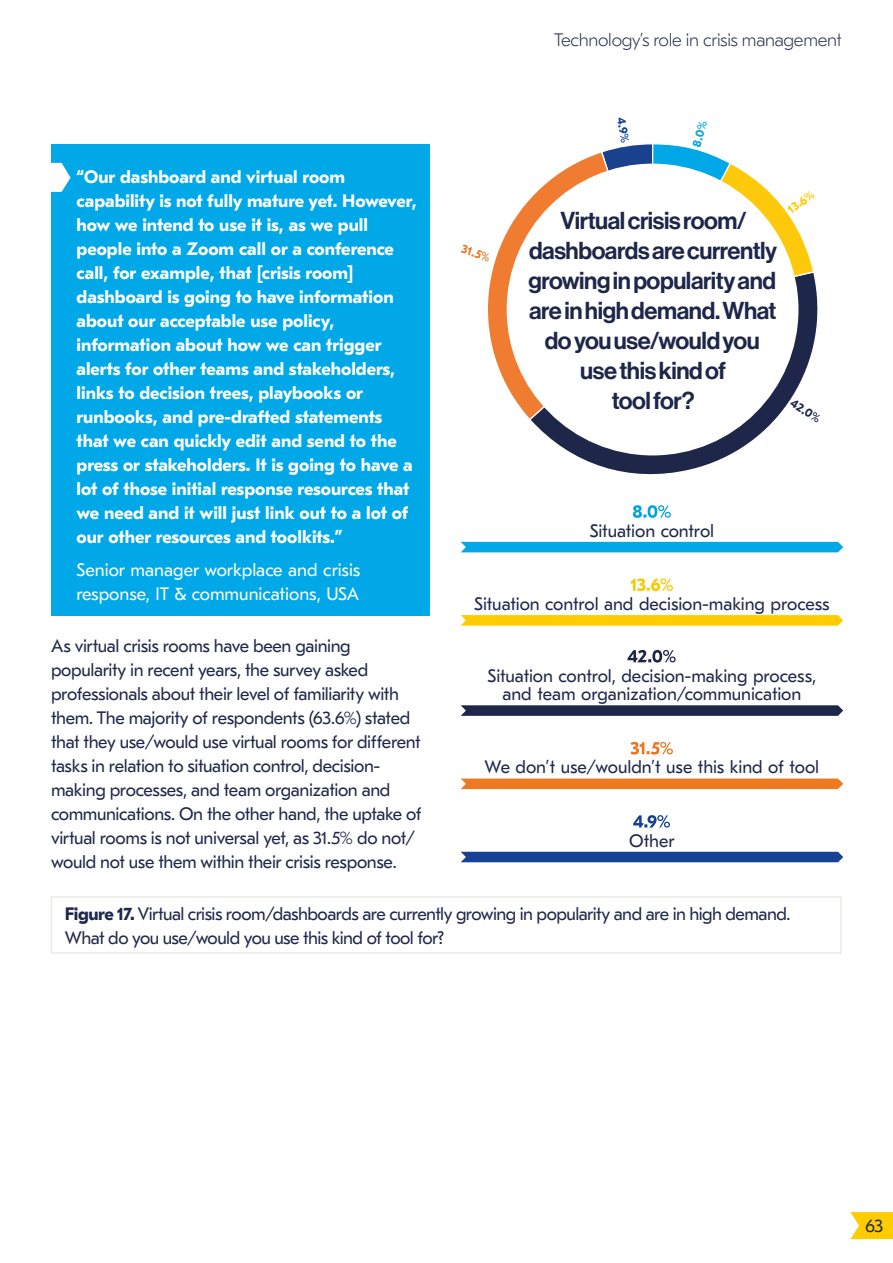
<style>
.page{position:relative;width:893px;height:1263px;background:#fff}
.page>*{position:absolute;margin:0;border:0;box-sizing:border-box;transform-origin:0 0}
.t1{font:24px/30px "Neue Haas Display Mediu";letter-spacing:-.015em;color:#1e2749;text-align:center}
.t2{font:18px/24px "GT Eesti Pro Text";letter-spacing:-.02em;color:#1e2749}
.t3{font:700 18px/24px "GT Eesti Pro Text";color:#fff}
.t4{font:18px/24px "GT Eesti Pro Text";color:#fff}
.t5{font:100 18px "GT Eesti Pro Text";letter-spacing:-.015em;color:#1e2749}
.t6{font:700 12px "GT Eesti Pro Text";color:#00a8e7}
.s1{font-weight:700}
</style>
<div class="page">
<div style="left:51px;top:145px;width:378px;height:471px;background:#00a8e7"></div>
<svg style="left:51px;top:163px;width:20px;height:29px"></svg>
<svg style="left:486px;top:117px;width:329px;height:337px"></svg>
<svg style="left:573px;top:454px;width:158px;height:64px"></svg>
<svg style="left:461px;top:615px;width:381px;height:4px;background:#ffcd07"></svg>
<svg style="left:460px;top:541px;width:384px;height:51px"></svg>
<svg style="left:460px;top:619px;width:384px;height:44px"></svg>
<svg style="left:460px;top:705px;width:384px;height:50px"></svg>
<div style="left:461px;top:852px;width:382px;height:10px;background:#164194"></div>
<svg style="left:460px;top:778px;width:384px;height:50px"></svg>
<div style="left:51px;top:896px;width:791px;height:58px;border:2px solid #ebeae6"></div>
<svg style="left:850px;top:1212px;width:43px;height:27px"></svg>
<p class="t5" style="left:554px;top:30px;width:289px">Technology’s role in crisis management</p>
<p class="t3" style="left:77px;top:166px;width:342px">“Our dashboard and virtual room capability is not fully mature yet. However, how we intend to use it is, as we pull people into a Zoom call or a conference call, for example, that [crisis room] dashboard is going to have information about our acceptable use policy, information about how we can trigger alerts for other teams and stakeholders, links to decision trees, playbooks or runbooks, and pre-drafted statements that we can quickly edit and send to the press or stakeholders. It is going to have a lot of those initial response resources that we need and it will just link out to a lot of our other resources and toolkits.”</p>
<p class="t4" style="left:77px;top:558px;width:285px">Senior manager workplace and crisis response, IT &amp; communications, USA</p>
<p class="t2" style="left:51px;top:634px;width:372px">As virtual crisis rooms have been gaining popularity in recent years, the survey asked professionals about their level of familiarity with them. The majority of respondents (63.6%) stated that they use/would use virtual rooms for different tasks in relation to situation control, decision&shy;making processes, and team organization and communications. On the other hand, the uptake of virtual rooms is not universal yet, as 31.5% do not/ would not use them within their crisis response.</p>
<p class="t6" style="left:690px;top:145px;width:28px;rotate:-75deg">8.0%</p>
<h1 class="t1" style="left:528px;top:206px;width:250px">Virtual crisis room/ dashboards are currently growing in popularity and are in high demand. What do you use/would you use this kind of<br>tool for?</h1>
<p class="t2" style="left:590px;top:519px;width:126px">Situation control</p>
<p class="t2" style="left:474px;top:592px;width:357px">Situation control and decision-making process</p>
<p class="t2" style="left:487px;top:667px;width:330px;line-height:18px;text-align:center">Situation control, decision-making process, and team organization/communication</p>
<p class="t2" style="left:485px;top:755px;width:336px">We don’t use/wouldn’t use this kind of tool</p>
<p class="t2" style="left:629px;top:829px;width:47px">Other</p>
<p class="t2" style="left:65px;top:902px;width:727px"><span class="s1">Figure 17.</span> Virtual crisis room/dashboards are currently growing in popularity and are in high demand.<br>What do you use/would you use this kind of tool for?</p>
<p class="t2" style="left:865px;top:1214px;width:19px">63</p>
</div>
